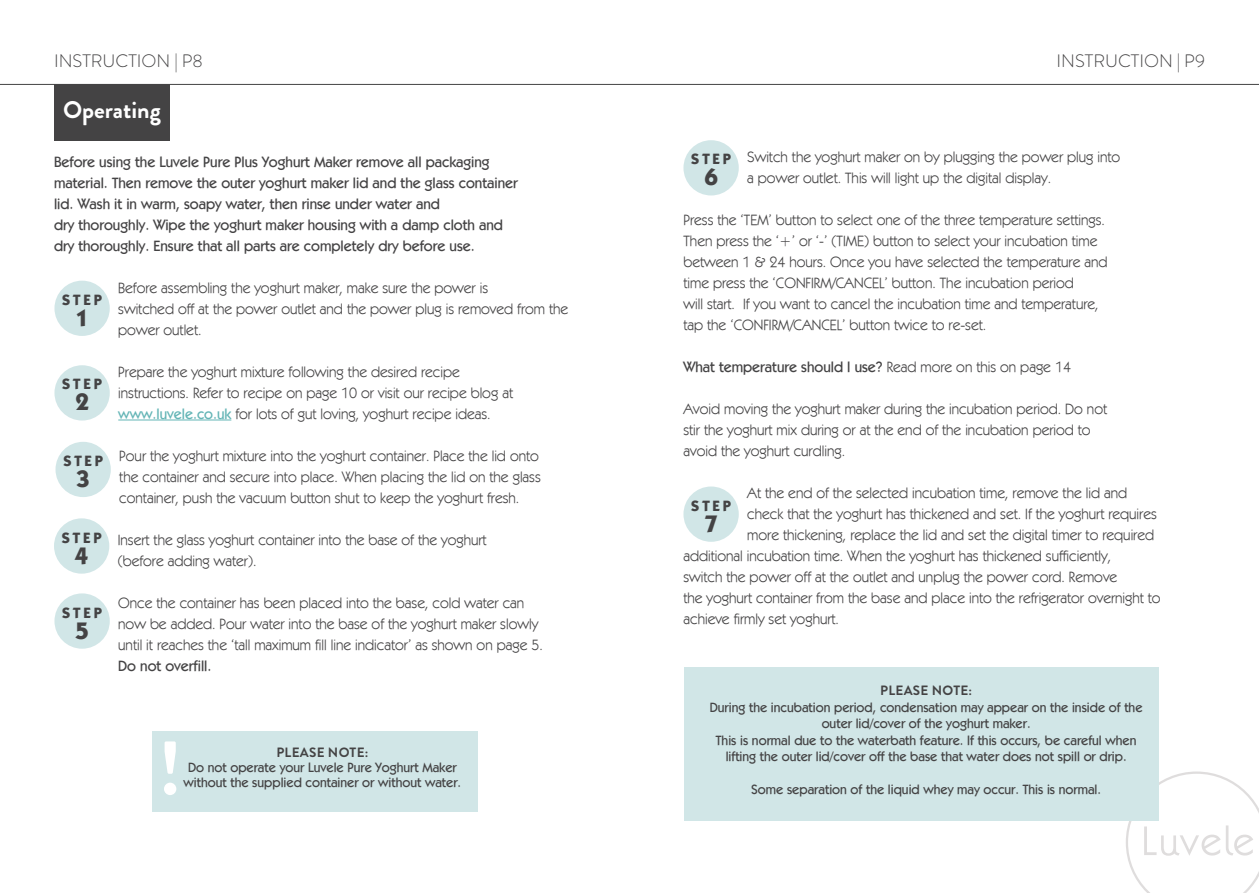
<style>
.page{position:relative;width:1259px;height:893px;background:#fff}
.page>*{position:absolute;margin:0;border:0;box-sizing:border-box;transform-origin:0 0}
.t1{font:700 75.6px "Brandon Grotesque";color:#fff}
.t2{font:700 24px "Brandon Grotesque";color:#fff}
.t3{font:700 24px "Kabel IT Cby BT";color:#444344}
.t4{font:300 18px "Brandon Grotesque";color:#444344}
.t5{font:15px/21px "Kabel IT Cby BT";color:#444344}
.t6{font:500 15px/21px "Kabel IT Cby BT";color:#444344}
.t7{font:700 15px "Kabel IT Cby BT";letter-spacing:.2em;color:#444344}
.t8{font:500 13.5px/16.5px "Kabel IT Cby BT";color:#444344;text-align:center}
.t9{font:700 13.5px "Brandon Grotesque";letter-spacing:.02em;color:#444344}
.s1{font-weight:500;color:#64b5b6}
.s2{font-weight:400}
</style>
<div class="page">
<svg style="left:1126px;top:771px;width:133px;height:122px"></svg>
<hr style="left:118px;top:419px;width:113px;height:1px;background:#64b5b6">
<hr style="left:0;top:84px;width:1259px;height:1px;background:#444344">
<div style="left:54px;top:84px;width:116px;height:56px;background:#444344"></div>
<div style="left:54px;top:281px;width:56px;height:55px;background:#d1e6e7;border-radius:50%"></div>
<div style="left:54px;top:365px;width:56px;height:56px;background:#d1e6e7;border-radius:50%"></div>
<div style="left:56px;top:442px;width:55px;height:55px;background:#d1e6e7;border-radius:50%"></div>
<div style="left:54px;top:518px;width:55px;height:56px;background:#d1e6e7;border-radius:50%"></div>
<div style="left:54px;top:593px;width:56px;height:56px;background:#d1e6e7;border-radius:50%"></div>
<div style="left:152px;top:731px;width:325px;height:81px;background:#d1e6e7"></div>
<div style="left:683px;top:140px;width:56px;height:55px;background:#d1e6e7;border-radius:50%"></div>
<div style="left:683px;top:486px;width:56px;height:56px;background:#d1e6e7;border-radius:50%"></div>
<div style="left:684px;top:668px;width:475px;height:153px;background:#d1e6e7"></div>
<p class="t4" style="left:54px;top:49px;width:150px">INSTRUCTION | P8</p>
<p class="t4" style="left:1056px;top:48px;width:150px">INSTRUCTION | P9</p>
<h2 class="t2" style="left:63px;top:93px;width:99px">Operating</h2>
<p class="t6" style="left:54px;top:151px;width:465px">Before using the Luvele Pure Plus Yoghurt Maker remove all packaging material. Then remove the outer yoghurt maker lid and the glass container lid. Wash it in warm, soapy water, then rinse under water and<br>dry thoroughly. Wipe the yoghurt maker housing with a damp cloth and dry thoroughly. Ensure that all parts are completely dry before use.</p>
<p class="t5" style="left:118px;top:277px;width:451px">Before assembling the yoghurt maker, make sure the power is<br>switched off at the power outlet and the power plug is removed from the power outlet.</p>
<p class="t5" style="left:118px;top:361px;width:396px">Prepare the yoghurt mixture following the desired recipe instructions. Refer to recipe on page 10 or visit our recipe blog at <span class="s1">www.luvele.co.uk</span> for lots of gut loving, yoghurt recipe ideas.</p>
<p class="t5" style="left:119px;top:445px;width:423px">Pour the yoghurt mixture into the yoghurt container. Place the lid onto the container and secure into place. When placing the lid on the glass container, push the vacuum button shut to keep the yoghurt fresh.</p>
<p class="t5" style="left:118px;top:529px;width:370px">Insert the glass yoghurt container into the base of the yoghurt (before adding water).</p>
<p class="t5" style="left:118px;top:592px;width:426px">Once the container has been placed into the base, cold water can now be added. Pour water into the base of the yoghurt maker slowly until it reaches the ‘tall maximum fill line indicator’ as shown on page 5.</p>
<p class="t6" style="left:118px;top:655px;width:95px">Do not overfill.</p>
<p class="t7" style="left:62px;top:290px;width:41px">STEP</p>
<h2 class="t3" style="left:75px;top:303px;width:15px">1</h2>
<p class="t7" style="left:62px;top:375px;width:41px">STEP</p>
<h2 class="t3" style="left:75px;top:387px;width:15px">2</h2>
<p class="t7" style="left:63px;top:451px;width:41px">STEP</p>
<h2 class="t3" style="left:76px;top:464px;width:15px">3</h2>
<p class="t7" style="left:62px;top:528px;width:41px">STEP</p>
<h2 class="t3" style="left:75px;top:540px;width:15px">4</h2>
<p class="t7" style="left:62px;top:603px;width:41px">STEP</p>
<h2 class="t3" style="left:75px;top:615px;width:15px">5</h2>
<h1 class="t1" style="left:158px;top:715px;width:25px">!</h1>
<p class="t9" style="left:276px;top:743px;width:94px">PLEASE NOTE:</p>
<p class="t8" style="left:183px;top:759px;width:279px;line-height:15px">Do not operate your Luvele Pure Yoghurt Maker without the supplied container or without water.</p>
<p class="t5" style="left:747px;top:146px;width:374px">Switch the yoghurt maker on by plugging the power plug into a power outlet. This will light up the digital display.</p>
<p class="t5" style="left:683px;top:209px;width:425px">Press the ‘TEM’ button to select one of the three temperature settings.<br>Then press the ‘+’ or ‘-’ (TIME) button to select your incubation time between 1 &amp; 24 hours. Once you have selected the temperature and time press the ‘CONFIRM/CANCEL’ button. The incubation period<br>will start. If you want to cancel the incubation time and temperature, tap the ‘CONFIRM/CANCEL’ button twice to re-set.</p>
<p class="t6" style="left:683px;top:356px;width:389px">What temperature should I use? <span class="s2">Read more on this on page 14</span></p>
<p class="t5" style="left:683px;top:398px;width:425px">Avoid moving the yoghurt maker during the incubation period. Do not stir the yoghurt mix during or at the end of the incubation period to avoid the yoghurt curdling.</p>
<p class="t5" style="left:747px;top:482px;width:381px">At the end of the selected incubation time, remove the lid and</p>
<p class="t5" style="left:747px;top:503px;width:411px">check that the yoghurt has thickened and set. If the yoghurt requires</p>
<p class="t5" style="left:747px;top:524px;width:408px">more thickening, replace the lid and set the digital timer to required</p>
<p class="t5" style="left:683px;top:545px;width:429px">additional incubation time. When the yoghurt has thickened sufficiently,</p>
<p class="t5" style="left:683px;top:566px;width:435px">switch the power off at the outlet and unplug the power cord. Remove</p>
<p class="t5" style="left:683px;top:587px;width:479px">the yoghurt container from the base and place into the refrigerator overnight to</p>
<p class="t5" style="left:683px;top:608px;width:157px">achieve firmly set yoghurt.</p>
<p class="t7" style="left:691px;top:150px;width:41px">STEP</p>
<h2 class="t3" style="left:704px;top:162px;width:15px">6</h2>
<p class="t7" style="left:691px;top:496px;width:41px">STEP</p>
<h2 class="t3" style="left:704px;top:509px;width:15px">7</h2>
<p class="t9" style="left:880px;top:681px;width:94px">PLEASE NOTE:</p>
<p class="t8" style="left:710px;top:698px;width:434px">During the incubation period, condensation may appear on the inside of the outer lid/cover of the yoghurt maker.<br>This is normal due to the waterbath feature. If this occurs, be careful when lifting the outer lid/cover off the base that water does not spill or drip.</p>
<p class="t8" style="left:751px;top:781px;width:351px">Some separation of the liquid whey may occur. This is normal.</p>
</div>
